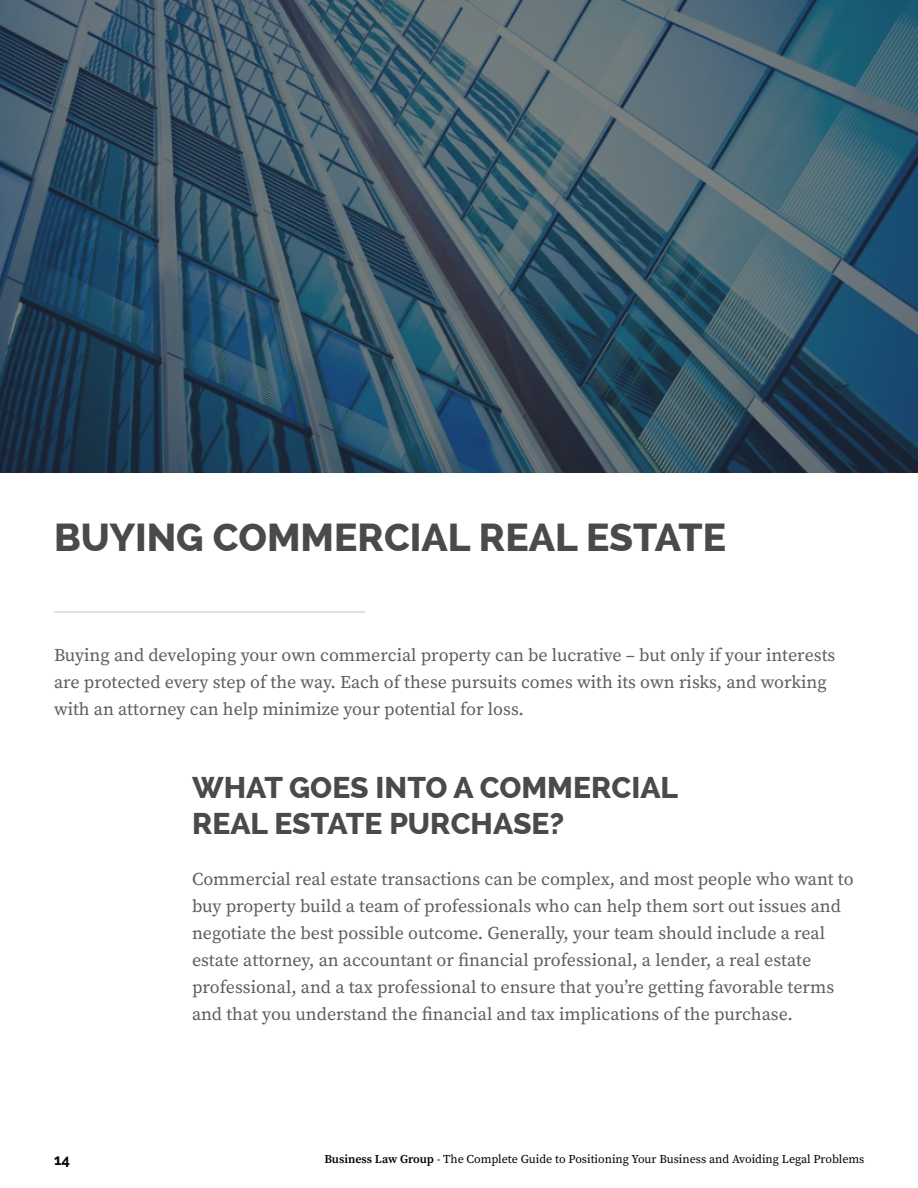
<style>
.page{position:relative;width:918px;height:1188px;background:#fff}
.page>*{position:absolute;margin:0;border:0;box-sizing:border-box;transform-origin:0 0}
.t1{font:800 39px "Raleway";color:#4a4a49}
.t2{font:800 30px/36px "Raleway";color:#4a4a49}
.t3{font:18px/27px "Source Serif Pro";color:#5c5d5d}
.t4{font:700 15px "Raleway";color:#000}
.t5{font:12px "Source Serif Pro";color:#000}
.s1{font-weight:600}
</style>
<div class="page">
<hr style="left:54px;top:611px;width:311px;height:2px;background:#5c5d5d">
<svg style="left:0;top:0;width:918px;height:472px"></svg>
<h1 class="t1" style="left:54px;top:515px;width:674px">BUYING COMMERCIAL REAL ESTATE</h1>
<p class="t3" style="left:54px;top:643px;width:783px">Buying and developing your own commercial property can be lucrative – but only if your interests are protected every step of the way. Each of these pursuits comes with its own risks, and working with an attorney can help minimize your potential for loss.</p>
<h2 class="t2" style="left:192px;top:770px;width:488px">WHAT GOES INTO A COMMERCIAL<br>REAL ESTATE PURCHASE?</h2>
<p class="t3" style="left:192px;top:866px;width:663px">Commercial real estate transactions can be complex, and most people who want to buy property build a team of professionals who can help them sort out issues and negotiate the best possible outcome. Generally, your team should include a real estate attorney, an accountant or financial professional, a lender, a real estate professional, and a tax professional to ensure that you’re getting favorable terms and that you understand the financial and tax implications of the purchase.</p>
<p class="t4" style="left:54px;top:1152px;width:17px">14</p>
<p class="t5" style="left:324px;top:1152px;width:542px"><span class="s1">Business Law Group</span> - The Complete Guide to Positioning Your Business and Avoiding Legal Problems</p>
</div>
